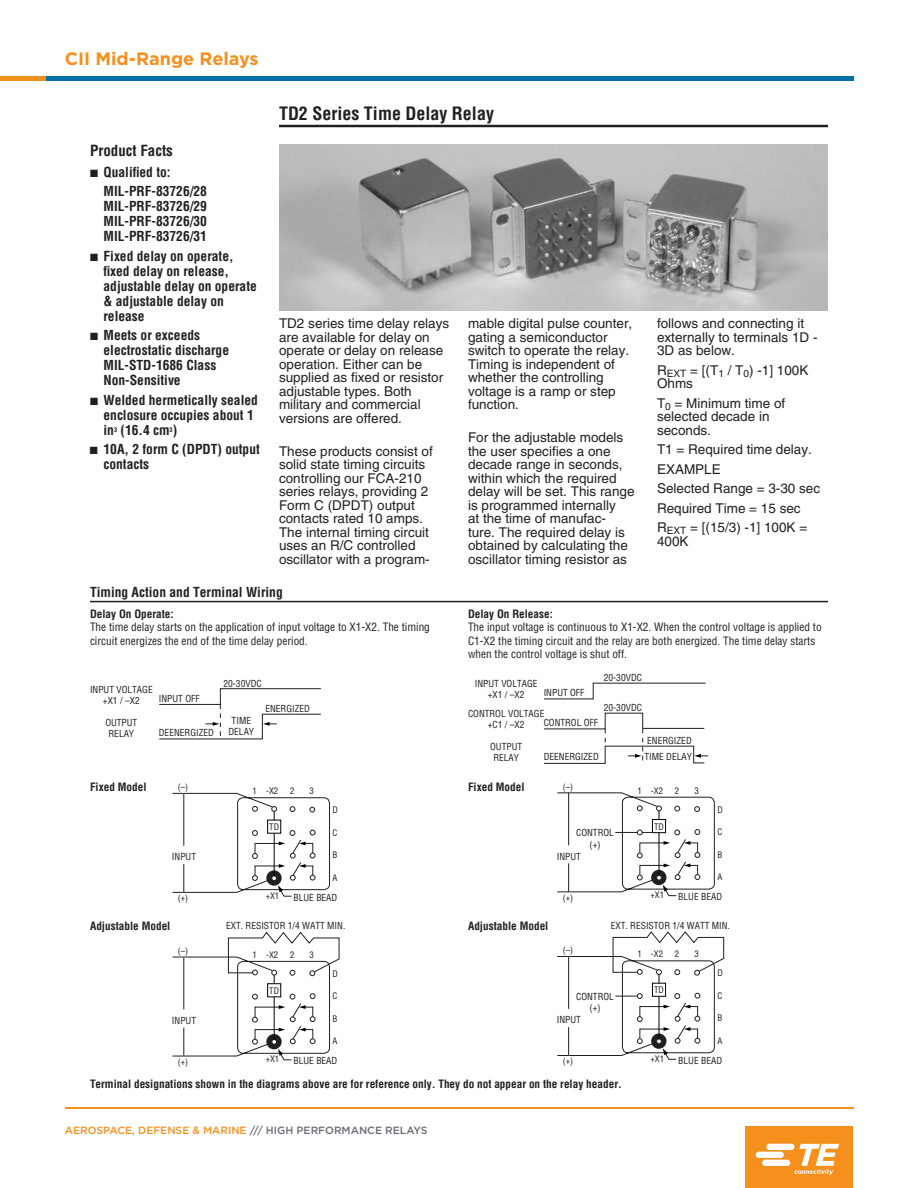
<style>
.page{position:relative;width:918px;height:1188px;background:#fff}
.page>*{position:absolute;margin:0;border:0;box-sizing:border-box;transform-origin:0 0}
.t1{font:700 condensed 18px "Helvetica";color:#221f1f}
.t2{font:700 18px "Gotham";color:#f6901d}
.t3{font:700 condensed 15px "Helvetica";color:#221f1f}
.t4{font:13.5px/13.5px "Helvetica";color:#221f1f}
.t5{font:700 condensed 13.5px/15px "Helvetica";color:#221f1f}
.t6{font:condensed 11.25px/13.5px "Helvetica";color:#221f1f}
.t7{font:700 condensed 11.25px "Helvetica";color:#221f1f}
.t8{font:500 10.5px "Gotham";color:#f6901d}
.t9{font:condensed 9.45px/11.4px "Helvetica";color:#221f1f;text-align:center}
.t10{font:condensed 9.45px/11.4px "Helvetica";color:#231f20;text-align:center}
.t11{font:condensed 8.85px "Helvetica";color:#221f1f}
.t12{font:condensed 8.85px "Helvetica";color:#231f20}
.s1{color:#686b73}
</style>
<div class="page">
<hr style="left:65px;top:1107px;width:788px;height:1px;background:#f6901d">
<div style="left:0;top:76px;width:47px;height:5px;background:#f6901d"></div>
<div style="left:46px;top:76px;width:807px;height:5px;background:#0071a6"></div>
<div style="left:745px;top:1126px;width:108px;height:62px;background:#f6901d"></div>
<svg style="left:756px;top:1144px;width:83px;height:31px"></svg>
<hr style="left:279px;top:125px;width:549px;height:2px;background:#221f1f">
<img style="left:279px;top:144px;width:549px;height:166px">
<hr style="left:90px;top:601px;width:738px;height:1px;background:#221f1f">
<svg style="left:172px;top:793px;width:158px;height:104px"></svg>
<svg style="left:557px;top:792px;width:158px;height:104px"></svg>
<svg style="left:172px;top:931px;width:168px;height:130px"></svg>
<svg style="left:557px;top:931px;width:167px;height:129px"></svg>
<svg style="left:159px;top:688px;width:162px;height:51px"></svg>
<svg style="left:544px;top:682px;width:164px;height:82px"></svg>
<h1 class="t2" style="left:65px;top:52px;width:195px">CII Mid-Range Relays</h1>
<p class="t3" style="left:90px;top:143px;width:84px">Product Facts</p>
<p class="t5" style="left:104px;top:163px;width:105px;line-height:19.5px;text-indent:-14px">■ Qualified to:<br>MIL-PRF-83726/28</p>
<p class="t5" style="left:104px;top:200px;width:105px;text-align:justify">MIL-PRF-83726/29<br>MIL-PRF-83726/30<br>MIL-PRF-83726/31</p>
<p class="t5" style="left:104px;top:249px;width:155px;text-indent:-14px">■ Fixed delay on operate, fixed delay on release, adjustable delay on operate &amp; adjustable delay on release</p>
<p class="t5" style="left:104px;top:329px;width:127px;text-indent:-14px">■ Meets or exceeds electrostatic discharge<br>MIL-STD-1686 Class<br>Non-Sensitive</p>
<p class="t5" style="left:104px;top:393px;width:156px;text-indent:-14px">■ Welded hermetically sealed enclosure occupies about 1 in<sup>3</sup> (16.4 cm<sup>3</sup>)</p>
<p class="t5" style="left:104px;top:443px;width:158px;text-indent:-14px">■ 10A, 2 form C (DPDT) output contacts</p>
<h1 class="t1" style="left:279px;top:105px;width:216px">TD2 Series Time Delay Relay</h1>
<p class="t4" style="left:279px;top:318px;width:172px">TD2 series time delay relays are available for delay on operate or delay on release operation. Either can be supplied as fixed or resistor adjustable types. Both military and commercial versions are offered.</p>
<p class="t4" style="left:279px;top:445px;width:155px">These products consist of solid state timing circuits controlling our FCA-210 series relays, providing 2<br>Form C (DPDT) output contacts rated 10 amps.<br>The internal timing circuit uses an R/C controlled oscillator with a program-</p>
<p class="t4" style="left:468px;top:318px;width:166px">mable digital pulse counter, gating a semiconductor switch to operate the relay.<br>Timing is independent of whether the controlling voltage is a ramp or step function.</p>
<p class="t4" style="left:468px;top:432px;width:168px">For the adjustable models the user specifies a one decade range in seconds, within which the required delay will be set. This range is programmed internally<br>at the time of manufac&shy;ture. The required delay is obtained by calculating the oscillator timing resistor as</p>
<p class="t5" style="left:90px;top:585px;width:194px">Timing Action and Terminal Wiring</p>
<p class="t4" style="left:657px;top:318px;width:162px">follows and connecting it externally to terminals 1D -<br>3D as below.</p>
<p class="t4" style="left:657px;top:364px;width:153px">R<sub>EXT</sub> = [(T<sub>1</sub> / T<sub>0</sub>) -1] 100K<br>Ohms</p>
<p class="t4" style="left:657px;top:397px;width:130px">T<sub>0</sub> = Minimum time of selected decade in seconds.</p>
<p class="t4" style="left:657px;top:441px;width:165px;line-height:19.5px">T1 = Required time delay.<br>EXAMPLE<br>Selected Range = 3-30 sec<br>Required Time = 15 sec<br>R<sub>EXT</sub> = [(15/3) -1] 100K =</p>
<p class="t4" style="left:657px;top:535px;width:33px">400K</p>
<p class="t7" style="left:90px;top:608px;width:85px">Delay On Operate:</p>
<p class="t6" style="left:90px;top:621px;width:341px">The time delay starts on the application of input voltage to X1-X2. The timing circuit energizes the end of the time delay period.</p>
<p class="t7" style="left:468px;top:608px;width:86px">Delay On Release:</p>
<p class="t6" style="left:468px;top:621px;width:355px">The input voltage is continuous to X1-X2. When the control voltage is applied to<br>C1-X2 the timing circuit and the relay are both energized. The time delay starts when the control voltage is shut off.</p>
<p class="t9" style="left:90px;top:684px;width:64px">INPUT VOLTAGE +X1 / –X2</p>
<p class="t9" style="left:105px;top:717px;width:34px">OUTPUT<br>RELAY</p>
<p class="t9" style="left:159px;top:693px;width:42px">INPUT OFF</p>
<p class="t9" style="left:159px;top:728px;width:57px">DEENERGIZED</p>
<p class="t9" style="left:223px;top:678px;width:40px">20-30VDC</p>
<p class="t9" style="left:475px;top:679px;width:64px">INPUT VOLTAGE +X1 / –X2</p>
<p class="t9" style="left:544px;top:688px;width:42px">INPUT OFF</p>
<p class="t9" style="left:604px;top:673px;width:40px">20-30VDC</p>
<p class="t9" style="left:604px;top:703px;width:40px">20-30VDC</p>
<p class="t9" style="left:265px;top:704px;width:46px">ENERGIZED</p>
<p class="t9" style="left:468px;top:709px;width:78px">CONTROL VOLTAGE +C1 / –X2</p>
<p class="t9" style="left:490px;top:742px;width:34px">OUTPUT<br>RELAY</p>
<p class="t9" style="left:228px;top:716px;width:27px">TIME<br>DELAY</p>
<p class="t9" style="left:544px;top:718px;width:56px">CONTROL OFF</p>
<p class="t9" style="left:647px;top:736px;width:46px">ENERGIZED</p>
<p class="t9" style="left:544px;top:752px;width:57px">DEENERGIZED</p>
<p class="t9" style="left:644px;top:752px;width:49px">TIME DELAY</p>
<p class="t7" style="left:90px;top:782px;width:58px">Fixed Model</p>
<p class="t7" style="left:468px;top:782px;width:58px">Fixed Model</p>
<p class="t11" style="left:178px;top:783px;width:12px">(–)</p>
<p class="t11" style="left:253px;top:788px;width:6px">1</p>
<p class="t11" style="left:290px;top:788px;width:6px">2</p>
<p class="t11" style="left:266px;top:788px;width:14px">-X2</p>
<p class="t11" style="left:310px;top:788px;width:6px">3</p>
<p class="t11" style="left:269px;top:824px;width:11px">TD</p>
<p class="t11" style="left:333px;top:806px;width:7px">D</p>
<p class="t11" style="left:333px;top:829px;width:6px">C</p>
<p class="t11" style="left:333px;top:851px;width:6px">B</p>
<p class="t11" style="left:333px;top:874px;width:6px">A</p>
<p class="t9" style="left:172px;top:852px;width:26px">INPUT</p>
<p class="t12" style="left:563px;top:783px;width:12px">(–)</p>
<p class="t10" style="left:576px;top:828px;width:39px">CONTROL (+)</p>
<p class="t10" style="left:557px;top:851px;width:26px">INPUT</p>
<p class="t12" style="left:637px;top:787px;width:6px">1</p>
<p class="t12" style="left:675px;top:787px;width:6px">2</p>
<p class="t12" style="left:694px;top:787px;width:6px">3</p>
<p class="t12" style="left:654px;top:823px;width:11px">TD</p>
<p class="t12" style="left:651px;top:787px;width:14px">-X2</p>
<p class="t12" style="left:717px;top:806px;width:7px">D</p>
<p class="t12" style="left:717px;top:828px;width:6px">C</p>
<p class="t12" style="left:717px;top:851px;width:6px">B</p>
<p class="t12" style="left:717px;top:873px;width:6px">A</p>
<p class="t11" style="left:178px;top:894px;width:12px">(+)</p>
<p class="t11" style="left:266px;top:892px;width:15px">+X1</p>
<p class="t9" style="left:293px;top:892px;width:45px">BLUE BEAD</p>
<p class="t12" style="left:563px;top:894px;width:12px">(+)</p>
<p class="t12" style="left:651px;top:891px;width:15px">+X1</p>
<p class="t10" style="left:678px;top:892px;width:45px">BLUE BEAD</p>
<p class="t7" style="left:90px;top:921px;width:82px">Adjustable Model</p>
<p class="t7" style="left:468px;top:921px;width:82px">Adjustable Model</p>
<p class="t9" style="left:226px;top:921px;width:121px">EXT. RESISTOR 1/4 WATT MIN.</p>
<p class="t9" style="left:611px;top:920px;width:121px">EXT. RESISTOR 1/4 WATT MIN.</p>
<p class="t11" style="left:178px;top:947px;width:12px">(–)</p>
<p class="t9" style="left:172px;top:1015px;width:26px">INPUT</p>
<p class="t11" style="left:253px;top:951px;width:6px">1</p>
<p class="t11" style="left:290px;top:951px;width:6px">2</p>
<p class="t11" style="left:266px;top:951px;width:14px">-X2</p>
<p class="t11" style="left:310px;top:951px;width:6px">3</p>
<p class="t11" style="left:269px;top:987px;width:11px">TD</p>
<p class="t11" style="left:333px;top:970px;width:7px">D</p>
<p class="t11" style="left:333px;top:993px;width:6px">C</p>
<p class="t11" style="left:333px;top:1015px;width:6px">B</p>
<p class="t11" style="left:333px;top:1038px;width:6px">A</p>
<p class="t11" style="left:563px;top:946px;width:12px">(–)</p>
<p class="t9" style="left:576px;top:992px;width:39px">CONTROL (+)</p>
<p class="t9" style="left:557px;top:1015px;width:26px">INPUT</p>
<p class="t11" style="left:637px;top:951px;width:6px">1</p>
<p class="t11" style="left:675px;top:951px;width:6px">2</p>
<p class="t11" style="left:651px;top:951px;width:14px">-X2</p>
<p class="t11" style="left:694px;top:951px;width:6px">3</p>
<p class="t11" style="left:654px;top:987px;width:11px">TD</p>
<p class="t11" style="left:717px;top:969px;width:7px">D</p>
<p class="t11" style="left:717px;top:992px;width:6px">C</p>
<p class="t11" style="left:717px;top:1014px;width:6px">B</p>
<p class="t11" style="left:717px;top:1037px;width:6px">A</p>
<p class="t11" style="left:178px;top:1058px;width:12px">(+)</p>
<p class="t11" style="left:266px;top:1055px;width:15px">+X1</p>
<p class="t9" style="left:293px;top:1056px;width:45px">BLUE BEAD</p>
<p class="t11" style="left:563px;top:1057px;width:12px">(+)</p>
<p class="t11" style="left:651px;top:1055px;width:15px">+X1</p>
<p class="t9" style="left:678px;top:1055px;width:45px">BLUE BEAD</p>
<p class="t7" style="left:90px;top:1079px;width:533px">Terminal designations shown in the diagrams above are for reference only. They do not appear on the relay header.</p>
<p class="t8" style="left:65px;top:1126px;width:364px">AEROSPACE, DEFENSE &amp; MARINE <span class="s1">/// HIGH PERFORMANCE RELAYS</span></p>
</div>
